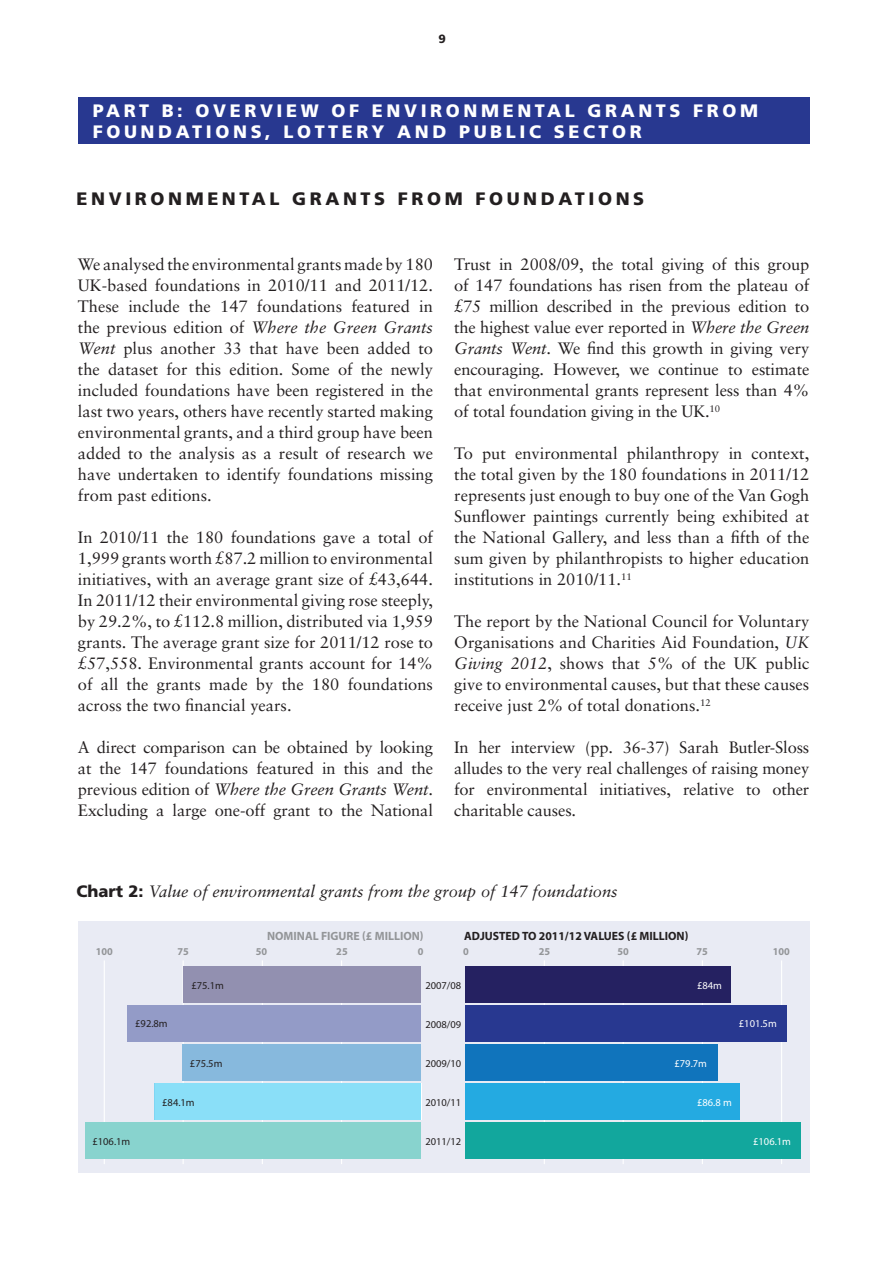
<style>
.page{position:relative;width:893px;height:1263px;background:#fff}
.page>*{position:absolute;margin:0;border:0;box-sizing:border-box;transform-origin:0 0}
.Head{font:900 18px/21px "Frutiger";letter-spacing:.2em;color:#fff}
.Head-2{font:900 18px "Frutiger";letter-spacing:.2em;color:#231f20}
.chart_text{font:16.5px/21px "Sabon";color:#231f20;text-align:justify}
.chart_head{font:italic 16.5px "Sabon";color:#231f20}
.t1{font:700 12px "Myriad Pro";color:#231f20}
.t2{font:700 12px "Myriad Pro";color:#939598}
.chart_text-2{font:900 12px "Frutiger";color:#231f20}
.t3{font:10.5px "Myriad Pro";color:#231f20}
.t4{font:10.5px "Myriad Pro";color:#fff}
.t5{font:700 10.5px "Myriad Pro";color:#939598}
.s1{font-style:italic}
.s2{font-family:"Frutiger";font-weight:900;font-style:normal}
</style>
<div class="page">
<div style="left:78px;top:97px;width:731px;height:47px;background:#283890"></div>
<div style="left:78px;top:921px;width:731px;height:251px;background:#e9ebf4"></div>
<hr style="left:341px;top:960px;width:1px;height:204px;background:#fff">
<hr style="left:262px;top:960px;width:1px;height:204px;background:#fff">
<hr style="left:183px;top:960px;width:1px;height:204px;background:#fff">
<hr style="left:104px;top:960px;width:1px;height:204px;background:#fff">
<hr style="left:781px;top:960px;width:1px;height:204px;background:#fff">
<hr style="left:702px;top:960px;width:1px;height:204px;background:#fff">
<hr style="left:623px;top:960px;width:1px;height:204px;background:#fff">
<hr style="left:544px;top:960px;width:1px;height:204px;background:#fff">
<div style="left:466px;top:966px;width:265px;height:36px;background:#252161"></div>
<div style="left:466px;top:1005px;width:321px;height:36px;background:#283890"></div>
<div style="left:466px;top:1044px;width:252px;height:36px;background:#1074bc"></div>
<div style="left:466px;top:1083px;width:274px;height:36px;background:#24aae1"></div>
<div style="left:466px;top:1122px;width:335px;height:36px;background:#12a79d"></div>
<div style="left:183px;top:966px;width:238px;height:36px;background:#9290b0"></div>
<div style="left:127px;top:1005px;width:294px;height:36px;background:#939bc7"></div>
<div style="left:182px;top:1044px;width:239px;height:36px;background:#87b9dd"></div>
<div style="left:155px;top:1083px;width:266px;height:36px;background:#8adff8"></div>
<div style="left:85px;top:1122px;width:336px;height:36px;background:#88d3ce"></div>
<p class="chart_text-2" style="left:439px;top:32px;width:9px">9</p>
<p class="Head" style="left:93px;top:100px;width:667px">PART B: OVERVIEW OF ENVIRONMENTAL GRANTS FROM<br>FOUNDATIONS, LOTTERY AND PUBLIC SECTOR</p>
<p class="Head-2" style="left:77px;top:188px;width:569px">ENVIRONMENTAL GRANTS FROM FOUNDATIONS</p>
<p class="chart_text" style="left:78px;top:254px;width:357px">We analysed the environmental grants made by 180<br>UK-based foundations in 2010/11 and 2011/12.<br>These include the 147 foundations featured in the previous edition of <span class="s1">Where the Green Grants Went</span> plus another 33 that have been added to the dataset for this edition. Some of the newly included foundations have been registered in the last two years, others have recently started making environmental grants, and a third group have been added to the analysis as a result of research we have undertaken to identify foundations missing from past editions.</p>
<p class="chart_text" style="left:78px;top:527px;width:357px">In 2010/11 the 180 foundations gave a total of 1,999 grants worth £87.2 million to environmental initiatives, with an average grant size of £43,644.<br>In 2011/12 their environmental giving rose steeply, by 29.2%, to £112.8 million, distributed via 1,959 grants. The average grant size for 2011/12 rose to £57,558. Environmental grants account for 14% of all the grants made by the 180 foundations across the two financial years.</p>
<p class="chart_text" style="left:78px;top:737px;width:357px">A direct comparison can be obtained by looking at the 147 foundations featured in this and the previous edition of <span class="s1">Where the Green Grants Went</span>.<br>Excluding a large one-off grant to the National</p>
<p class="chart_text" style="left:454px;top:254px;width:357px">Trust in 2008/09, the total giving of this group of 147 foundations has risen from the plateau of £75 million described in the previous edition to the highest value ever reported in <span class="s1">Where the Green Grants Went</span>. We find this growth in giving very encouraging. However, we continue to estimate that environmental grants represent less than 4% of total foundation giving in the UK.<sup>10</sup></p>
<p class="chart_text" style="left:454px;top:443px;width:357px">To put environmental philanthropy in context, the total given by the 180 foundations in 2011/12 represents just enough to buy one of the Van Gogh Sunflower paintings currently being exhibited at the National Gallery, and less than a fifth of the sum given by philanthropists to higher education institutions in 2010/11.<sup>11</sup></p>
<p class="chart_text" style="left:454px;top:611px;width:357px">The report by the National Council for Voluntary Organisations and Charities Aid Foundation, <span class="s1">UK Giving 2012</span>, shows that 5% of the UK public give to environmental causes, but that these causes receive just 2% of total donations.<sup>12</sup></p>
<p class="chart_text" style="left:454px;top:737px;width:357px">In her interview (pp. 36-37) Sarah Butler-Sloss alludes to the very real challenges of raising money for environmental initiatives, relative to other charitable causes.</p>
<p class="chart_head" style="left:77px;top:881px;width:543px"><span class="s2">Chart 2:</span> Value of environmental grants from the group of 147 foundations</p>
<p class="t2" style="left:267px;top:928px;width:158px">NOMINAL FIGURE (£ MILLION)</p>
<p class="t1" style="left:464px;top:928px;width:226px">ADJUSTED TO 2011/12 VALUES (£ MILLION)</p>
<p class="t5" style="left:96px;top:944px;width:19px">100</p>
<p class="t5" style="left:177px;top:944px;width:13px">75</p>
<p class="t5" style="left:256px;top:944px;width:13px">50</p>
<p class="t5" style="left:336px;top:944px;width:13px">25</p>
<p class="t5" style="left:418px;top:944px;width:7px">0</p>
<p class="t5" style="left:463px;top:944px;width:7px">0</p>
<p class="t5" style="left:539px;top:944px;width:13px">25</p>
<p class="t5" style="left:618px;top:944px;width:13px">50</p>
<p class="t5" style="left:697px;top:944px;width:13px">75</p>
<p class="t5" style="left:773px;top:944px;width:19px">100</p>
<p class="t3" style="left:191px;top:979px;width:34px">£75.1m</p>
<p class="t3" style="left:135px;top:1017px;width:34px">£92.8m</p>
<p class="t3" style="left:190px;top:1057px;width:34px">£75.5m</p>
<p class="t3" style="left:162px;top:1096px;width:34px">£84.1m</p>
<p class="t3" style="left:92px;top:1135px;width:39px">£106.1m</p>
<p class="t3" style="left:425px;top:979px;width:37px">2007/08</p>
<p class="t3" style="left:425px;top:1017px;width:37px">2008/09</p>
<p class="t3" style="left:425px;top:1057px;width:37px">2009/10</p>
<p class="t3" style="left:425px;top:1095px;width:37px">2010/11</p>
<p class="t3" style="left:425px;top:1135px;width:37px">2011/12</p>
<p class="t4" style="left:697px;top:979px;width:26px">£84m</p>
<p class="t4" style="left:739px;top:1017px;width:39px">£101.5m</p>
<p class="t4" style="left:674px;top:1057px;width:34px">£79.7m</p>
<p class="t4" style="left:697px;top:1096px;width:36px">£86.8 m</p>
<p class="t4" style="left:753px;top:1135px;width:39px">£106.1m</p>
</div>
